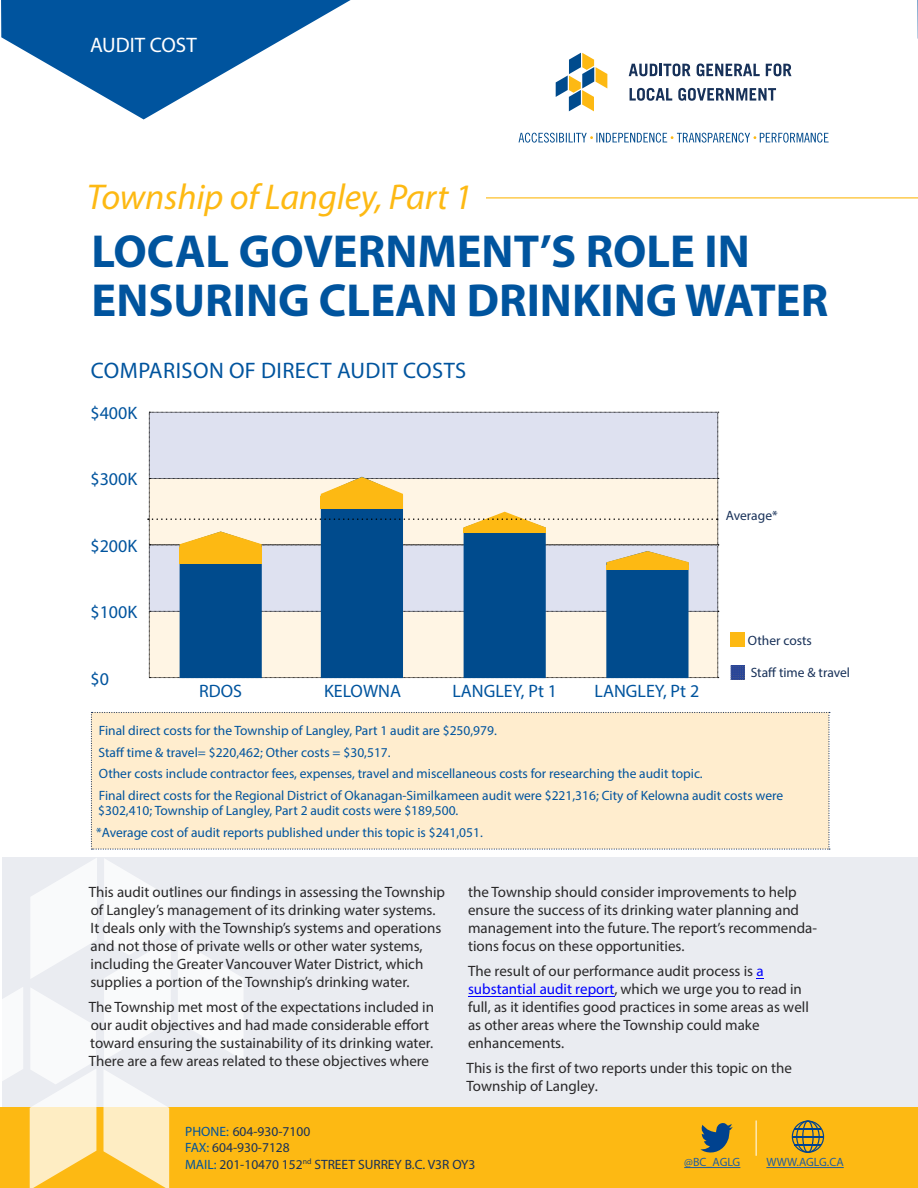
<style>
.page{position:relative;width:918px;height:1188px;background:#fff}
.page>*{position:absolute;margin:0;border:0;box-sizing:border-box;transform-origin:0 0}
.t1{font:700 46.5px/49.5px "Myriad Pro";color:#00549e}
.t2{font:italic 36px "Myriad Pro";letter-spacing:-.005em;color:#fdb913}
.t3{font:22.5px "Myriad Pro";letter-spacing:.02em;color:#00549e}
.t4{font:21px "Myriad Pro";color:#fff}
.t5{font:18px "Myriad Pro";color:#00549e}
.t6{font:15px/18px "Myriad Pro";color:#292829}
.t7{font:13.5px/21.8px "Myriad Pro";color:#00549e}
.t8{font:13.5px/16.5px "Myriad Pro";color:#183159}
.t9{font:12px "Myriad Pro";color:#215e9e}
.s1{color:#00f}
.s2{color:#00549e}
</style>
<div class="page">
<div style="left:0;top:1107px;width:918px;height:81px;background:#fdb913"></div>
<div style="left:2px;top:858px;width:916px;height:249px;background:#eaecf1"></div>
<svg style="left:31px;top:858px;width:66px;height:120px"></svg>
<svg style="left:178px;top:940px;width:65px;height:120px"></svg>
<svg style="left:2px;top:987px;width:21px;height:94px"></svg>
<svg style="left:104px;top:1070px;width:65px;height:118px"></svg>
<svg style="left:30px;top:988px;width:66px;height:200px"></svg>
<svg style="left:104px;top:859px;width:67px;height:201px"></svg>
<svg style="left:629px;top:64px;width:62px;height:12px"></svg>
<svg style="left:697px;top:64px;width:63px;height:12px"></svg>
<svg style="left:766px;top:64px;width:26px;height:12px"></svg>
<svg style="left:630px;top:88px;width:42px;height:13px"></svg>
<svg style="left:678px;top:88px;width:98px;height:13px"></svg>
<svg style="left:556px;top:53px;width:51px;height:58px"></svg>
<svg style="left:519px;top:133px;width:310px;height:10px"></svg>
<hr style="left:486px;top:197px;width:432px;height:1px;background:#fdb913">
<hr style="left:468px;top:996px;width:146px;height:1px;background:#00f">
<div style="left:91px;top:712px;width:739px;height:138px;background:#ffedce"></div>
<svg style="left:1px;top:0;width:350px;height:119px"></svg>
<svg style="left:792px;top:1121px;width:32px;height:32px"></svg>
<hr style="left:756px;top:1120px;width:1px;height:36px;background:#fff">
<svg style="left:700px;top:1123px;width:33px;height:30px"></svg>
<hr style="left:766px;top:1167px;width:78px;height:1px;background:#215e9e">
<hr style="left:684px;top:1167px;width:56px;height:1px;background:#215e9e">
<hr style="left:917px;top:0;width:1px;height:39px;background:#00549e">
<div style="left:731px;top:632px;width:14px;height:15px;background:#fdb913"></div>
<svg style="left:731px;top:665px;width:14px;height:14px"></svg>
<svg style="left:148px;top:412px;width:571px;height:266px;background:#a6b7c4"></svg>
<h3 class="t4" style="left:90px;top:32px;width:108px">AUDIT COST</h3>
<h2 class="t2" style="left:87px;top:175px;width:387px">Township of Langley, Part 1</h2>
<h1 class="t1" style="left:92px;top:225px;width:738px">LOCAL GOVERNMENT’S ROLE IN<br>ENSURING CLEAN DRINKING WATER</h1>
<h3 class="t3" style="left:91px;top:357px;width:377px">COMPARISON OF DIRECT AUDIT COSTS</h3>
<p class="t5" style="left:91px;top:402px;width:48px">$400K</p>
<p class="t5" style="left:91px;top:468px;width:48px">$300K</p>
<p class="t5" style="left:91px;top:535px;width:48px">$200K</p>
<p class="t5" style="left:91px;top:601px;width:48px">$100K</p>
<p class="t5" style="left:91px;top:667px;width:20px">$0</p>
<p class="t8" style="left:726px;top:507px;width:53px">Average*</p>
<p class="t5" style="left:199px;top:680px;width:44px">RDOS</p>
<p class="t5" style="left:324px;top:680px;width:78px">KELOWNA</p>
<p class="t5" style="left:452px;top:680px;width:106px">LANGLEY, Pt 1</p>
<p class="t5" style="left:595px;top:680px;width:106px">LANGLEY, Pt 2</p>
<p class="t8" style="left:748px;top:632px;width:66px">Other costs</p>
<p class="t8" style="left:751px;top:664px;width:101px">Staff time &amp; travel</p>
<p class="t7" style="left:98px;top:719px;width:686px">Final direct costs for the Township of Langley, Part 1 audit are $250,979.<br>Staff time &amp; travel= $220,462; Other costs = $30,517.<br>Other costs include contractor fees, expenses, travel and miscellaneous costs for researching the audit topic.<br>Final direct costs for the Regional District of Okanagan-Similkameen audit were $221,316; City of Kelowna audit costs were</p>
<p class="t7" style="left:96px;top:799px;width:388px">$302,410; Township of Langley, Part 2 audit costs were $189,500. *Average cost of audit reports published under this topic is $241,051.</p>
<p class="t6" style="left:89px;top:883px;width:358px">This audit outlines our findings in assessing the Township of Langley’s management of its drinking water systems.<br>It deals only with the Township’s systems and operations and not those of private wells or other water systems, including the Greater Vancouver Water District, which supplies a portion of the Township’s drinking water.</p>
<p class="t6" style="left:89px;top:998px;width:347px">The Township met most of the expectations included in our audit objectives and had made considerable effort toward ensuring the sustainability of its drinking water.<br>There are a few areas related to these objectives where</p>
<p class="t6" style="left:468px;top:883px;width:351px">the Township should consider improvements to help ensure the success of its drinking water planning and management into the future. The report’s recommenda&shy;tions focus on these opportunities.</p>
<p class="t6" style="left:468px;top:962px;width:342px">The result of our performance audit process is <span class="s1">a substantial audit report</span>, which we urge you to read in full, as it identifies good practices in some areas as well as other areas where the Township could make enhancements.</p>
<p class="t6" style="left:467px;top:1058px;width:327px">This is the first of two reports under this topic on the<br>Township of Langley.</p>
<p class="t8" style="left:185px;top:1123px;width:292px"><span class="s2">PHONE:</span> 604-930-7100<br><span class="s2">FAX:</span> 604-930-7128<br><span class="s2">MAIL:</span> 201-10470 152<sup>nd</sup> STREET SURREY B.C. V3R OY3</p>
<p class="t9" style="left:684px;top:1155px;width:58px">@BC_AGLG</p>
<p class="t9" style="left:766px;top:1155px;width:79px">WWW.AGLG.CA</p>
</div>
